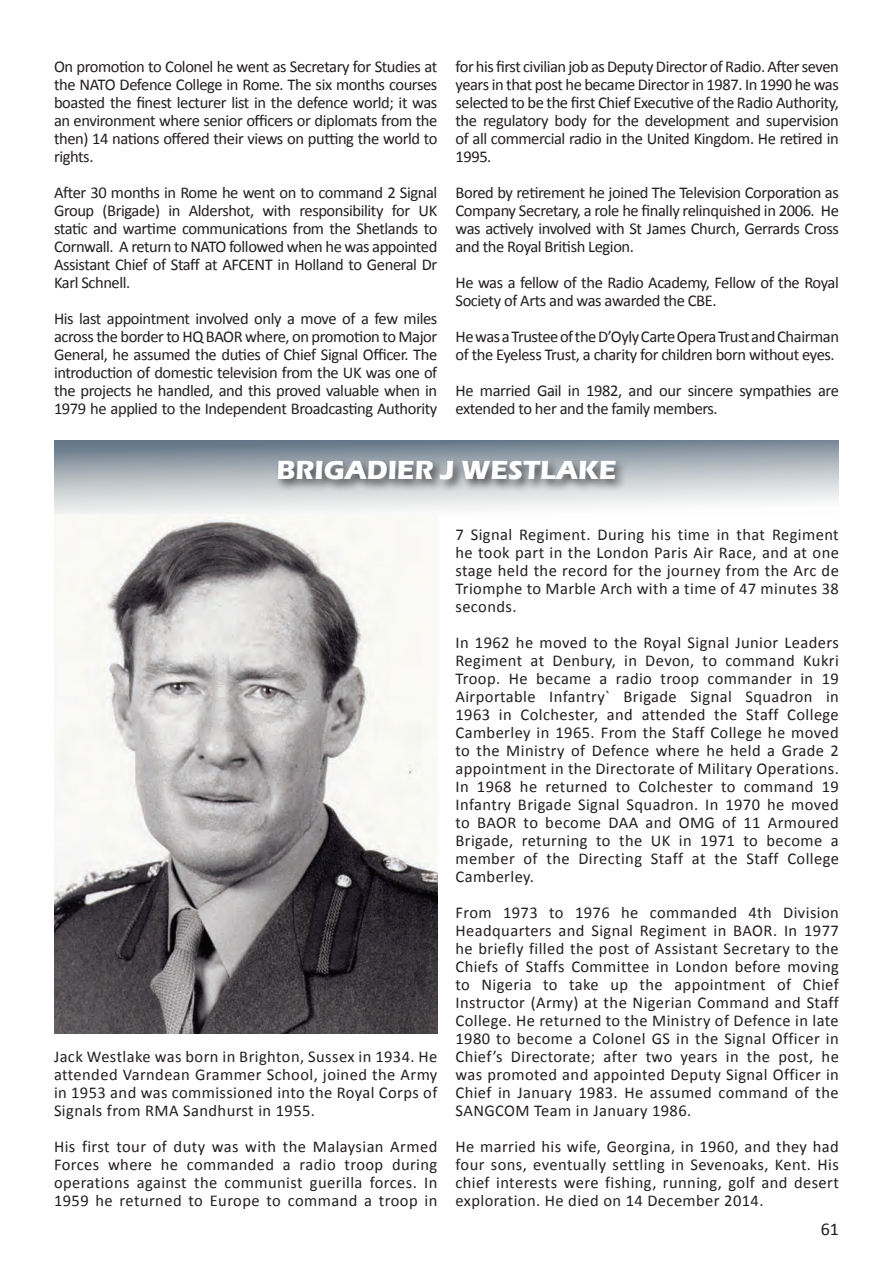
<style>
.page{position:relative;width:893px;height:1263px;background:#fff}
.page>*{position:absolute;margin:0;border:0;box-sizing:border-box;transform-origin:0 0}
.t1{font:700 27px "Eras ITC";color:#fff}
.t2{font:18px "Calibri";color:#231f20}
.t3{font:16.5px/18px "Calibri";letter-spacing:-.025em;color:#231f20;text-align:justify}
</style>
<div class="page">
<svg style="left:54px;top:441px;width:785px;height:73px"></svg>
<div style="left:274px;top:457px;width:354px;height:35px;background:#231f20;opacity:.75"></div>
<img style="left:54px;top:514px;width:384px;height:519px">
<p class="t3" style="left:54px;top:58px;width:385px">On promotion to Colonel he went as Secretary for Studies at the NATO Defence College in Rome. The six months courses boasted the finest lecturer list in the defence world; it was an environment where senior officers or diplomats from the then) 14 nations offered their views on putting the world to rights.</p>
<p class="t3" style="left:54px;top:184px;width:385px">After 30 months in Rome he went on to command 2 Signal Group (Brigade) in Aldershot, with responsibility for UK static and wartime communications from the Shetlands to Cornwall. A return to NATO followed when he was appointed Assistant Chief of Staff at AFCENT in Holland to General Dr Karl Schnell.</p>
<p class="t3" style="left:54px;top:310px;width:385px">His last appointment involved only a move of a few miles across the border to HQ BAOR where, on promotion to Major General, he assumed the duties of Chief Signal Officer. The introduction of domestic television from the UK was one of the projects he handled, and this proved valuable when in 1979 he applied to the Independent Broadcasting Authority</p>
<p class="t3" style="left:455px;top:58px;width:385px">for his first civilian job as Deputy Director of Radio. After seven years in that post he became Director in 1987. In 1990 he was selected to be the first Chief Executive of the Radio Authority, the regulatory body for the development and supervision of all commercial radio in the United Kingdom. He retired in 1995.</p>
<p class="t3" style="left:455px;top:184px;width:385px">Bored by retirement he joined The Television Corporation as Company Secretary, a role he finally relinquished in 2006. He was actively involved with St James Church, Gerrards Cross and the Royal British Legion.</p>
<p class="t3" style="left:455px;top:274px;width:385px">He was a fellow of the Radio Academy, Fellow of the Royal<br>Society of Arts and was awarded the CBE.</p>
<p class="t3" style="left:455px;top:328px;width:385px">He was a Trustee of the D’Oyly Carte Opera Trust and Chairman of the Eyeless Trust, a charity for children born without eyes.</p>
<p class="t3" style="left:455px;top:382px;width:385px">He married Gail in 1982, and our sincere sympathies are extended to her and the family members.</p>
<h1 class="t1" style="left:276px;top:455px;width:342px">BRIGADIER J WESTLAKE</h1>
<p class="t3" style="left:54px;top:1048px;width:385px">Jack Westlake was born in Brighton, Sussex in 1934. He attended Varndean Grammer School, joined the Army in 1953 and was commissioned into the Royal Corps of Signals from RMA Sandhurst in 1955.</p>
<p class="t3" style="left:54px;top:1138px;width:385px">His first tour of duty was with the Malaysian Armed Forces where he commanded a radio troop during operations against the communist guerilla forces. In 1959 he returned to Europe to command a troop in</p>
<p class="t3" style="left:455px;top:526px;width:385px">7 Signal Regiment. During his time in that Regiment he took part in the London Paris Air Race, and at one stage held the record for the journey from the Arc de Triomphe to Marble Arch with a time of 47 minutes 38 seconds.</p>
<p class="t3" style="left:455px;top:634px;width:385px">In 1962 he moved to the Royal Signal Junior Leaders Regiment at Denbury, in Devon, to command Kukri Troop. He became a radio troop commander in 19<br>Airportable Infantry` Brigade Signal Squadron in 1963 in Colchester, and attended the Staff College Camberley in 1965. From the Staff College he moved to the Ministry of Defence where he held a Grade 2 appointment in the Directorate of Military Operations.<br>In 1968 he returned to Colchester to command 19<br>Infantry Brigade Signal Squadron. In 1970 he moved to BAOR to become DAA and OMG of 11 Armoured Brigade, returning to the UK in 1971 to become a member of the Directing Staff at the Staff College Camberley.</p>
<p class="t3" style="left:455px;top:904px;width:385px">From 1973 to 1976 he commanded 4th Division Headquarters and Signal Regiment in BAOR. In 1977 he briefly filled the post of Assistant Secretary to the Chiefs of Staffs Committee in London before moving to Nigeria to take up the appointment of Chief Instructor (Army) at the Nigerian Command and Staff College. He returned to the Ministry of Defence in late 1980 to become a Colonel GS in the Signal Officer in Chief’s Directorate; after two years in the post, he was promoted and appointed Deputy Signal Officer in Chief in January 1983. He assumed command of the SANGCOM Team in January 1986.</p>
<p class="t3" style="left:455px;top:1138px;width:385px">He married his wife, Georgina, in 1960, and they had four sons, eventually settling in Sevenoaks, Kent. His chief interests were fishing, running, golf and desert exploration. He died on 14 December 2014.</p>
<p class="t2" style="left:821px;top:1218px;width:20px">61</p>
</div>
